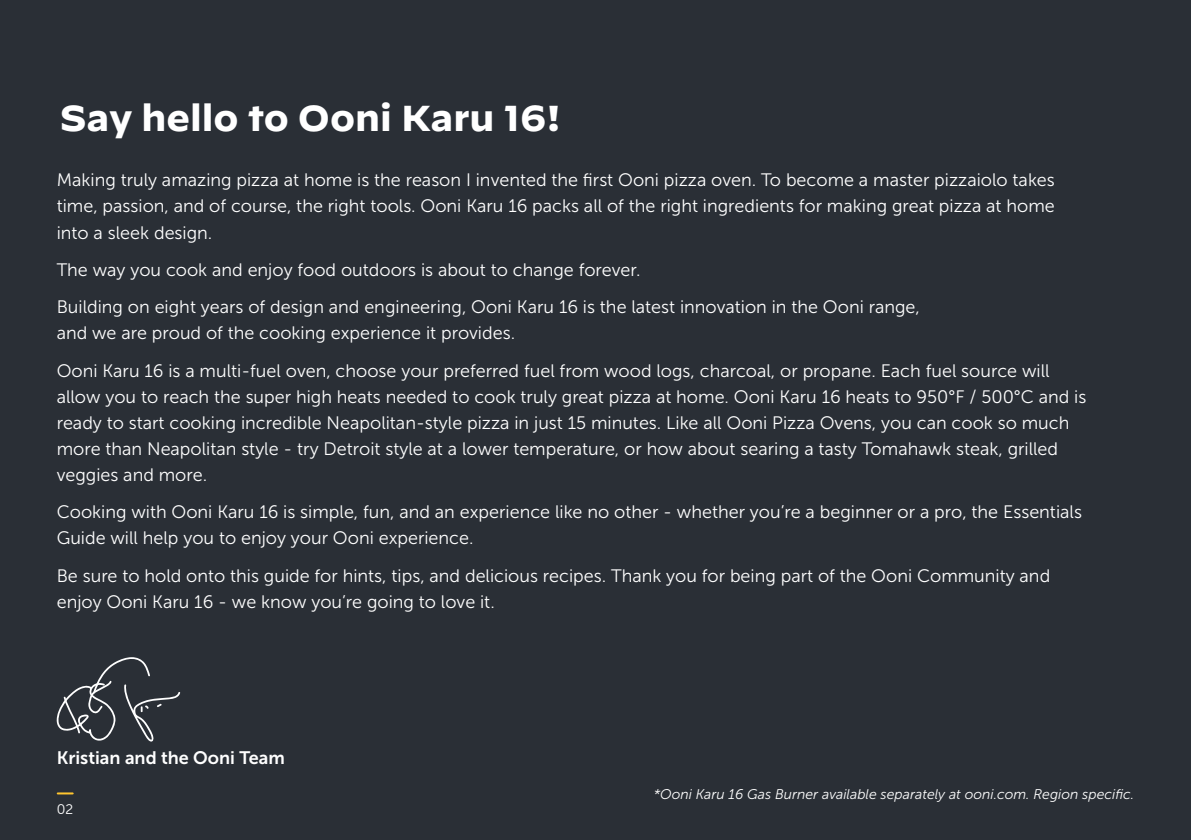
<style>
.page{position:relative;width:1191px;height:840px;background:#fff}
.page>*{position:absolute;margin:0;border:0;box-sizing:border-box;transform-origin:0 0}
.t1{font:700 36px "Decimal";color:#fff}
.t2{font:18px/26px "Museo Sans 300";color:#fff}
.t3{font:18px "Museo Sans 700";color:#fff}
.t4{font:italic 14px "Museo Sans 300";color:#fff}
.t5{font:14px "Museo Sans Rounded 300";color:#fff}
</style>
<div class="page">
<div style="left:0;top:0;width:1191px;height:839px;background:#2a2f36"></div>
<svg style="left:56px;top:657px;width:124px;height:84px"></svg>
<svg style="left:58px;top:792px;width:15px;height:2px"></svg>
<h1 class="t1" style="left:60px;top:97px;width:503px">Say hello to Ooni Karu 16!</h1>
<p class="t2" style="left:57px;top:167px;width:999px;text-align:justify">Making truly amazing pizza at home is the reason I invented the first Ooni pizza oven. To become a master pizzaiolo takes time, passion, and of course, the right tools. Ooni Karu 16 packs all of the right ingredients for making great pizza at home into a sleek design.</p>
<p class="t2" style="left:57px;top:251px;width:864px;line-height:37.4px">The way you cook and enjoy food outdoors is about to change forever.<br>Building on eight years of design and engineering, Ooni Karu 16 is the latest innovation in the Ooni range,</p>
<p class="t2" style="left:57px;top:314px;width:994px;line-height:37.4px">and we are proud of the cooking experience it provides.<br>Ooni Karu 16 is a multi-fuel oven, choose your preferred fuel from wood logs, charcoal, or propane. Each fuel source will</p>
<p class="t2" style="left:57px;top:383px;width:1031px">allow you to reach the super high heats needed to cook truly great pizza at home. Ooni Karu 16 heats to 950°F / 500°C and is ready to start cooking incredible Neapolitan-style pizza in just 15 minutes. Like all Ooni Pizza Ovens, you can cook so much more than Neapolitan style - try Detroit style at a lower temperature, or how about searing a tasty Tomahawk steak, grilled veggies and more.</p>
<p class="t2" style="left:57px;top:498px;width:1026px">Cooking with Ooni Karu 16 is simple, fun, and an experience like no other - whether you’re a beginner or a pro, the Essentials<br>Guide will help you to enjoy your Ooni experience.</p>
<p class="t2" style="left:57px;top:562px;width:995px">Be sure to hold onto this guide for hints, tips, and delicious recipes. Thank you for being part of the Ooni Community and enjoy Ooni Karu 16 - we know you’re going to love it.</p>
<p class="t3" style="left:57px;top:747px;width:230px">Kristian and the Ooni Team</p>
<p class="t5" style="left:57px;top:801px;width:18px">02</p>
<p class="t4" style="left:653px;top:786px;width:482px">*Ooni Karu 16 Gas Burner available separately at ooni.com. Region specific.</p>
</div>
